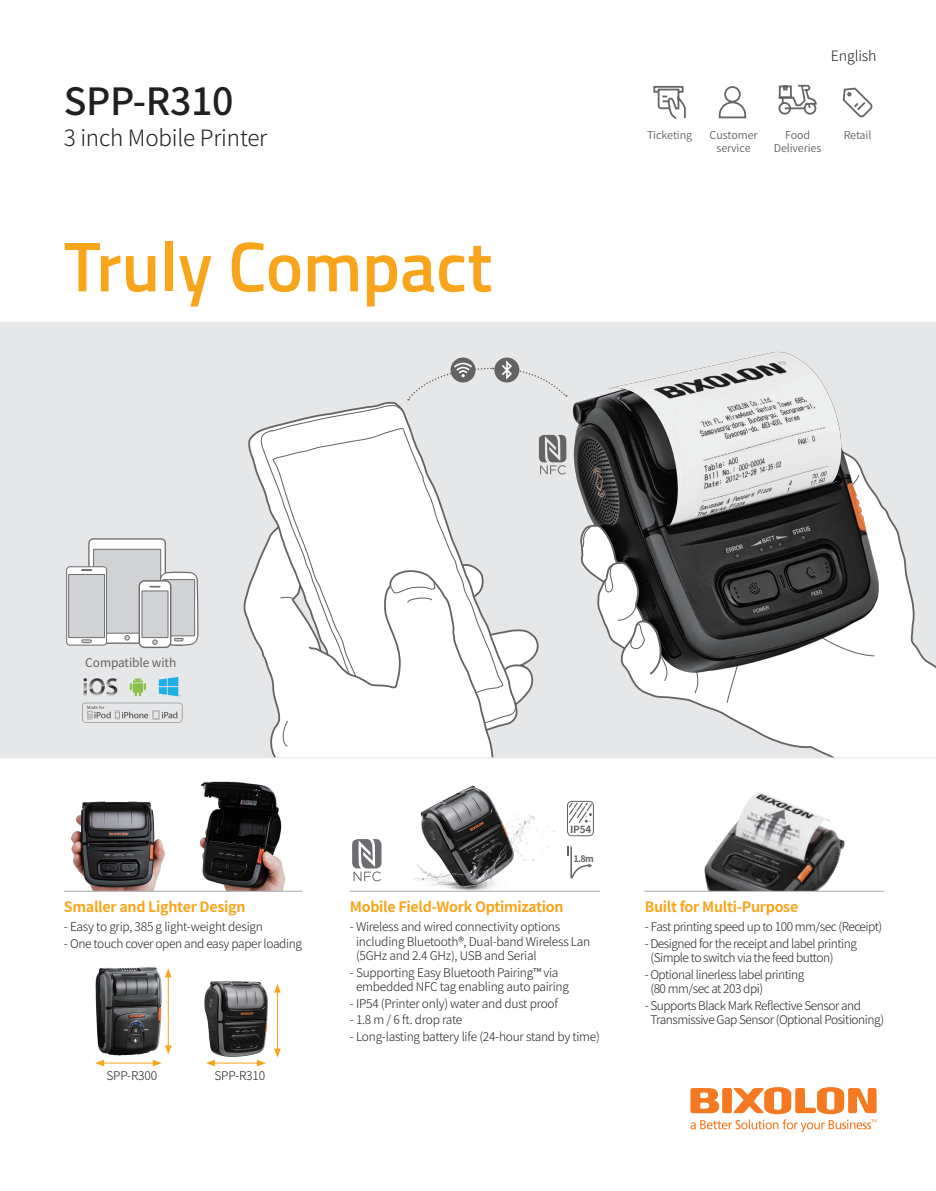
<style>
.page{position:relative;width:936px;height:1191px;background:#fff}
.page>*{position:absolute;margin:0;border:0;box-sizing:border-box;transform-origin:0 0}
.t1{font:600 70.5px "Titillium Web";color:#f9a51b}
.t2{font:500 37.5px "Noto Sans CJ Kkr";letter-spacing:-.01em;color:#231f20}
.t3{font:300 22.5px "Noto Sans CJ Kkr";letter-spacing:-.01em;color:#231f20}
.t4{font:700 14.25px "Noto Sans CJ Kkr";letter-spacing:-.02em;color:#f9a51b}
.t5{font:300 14.25px "Noto Sans CJ Kkr";letter-spacing:-.01em;color:#231f20}
.t6{font:300 12px/14.4px "Noto Sans CJ Kkr";letter-spacing:-.03em;color:#231f20}
.t7{font:12px "Noto Sans CJ Kkr";letter-spacing:-.01em;color:#636361}
.t8{font:600 10.8px/12.9px "Noto Sans CJ Kkr";letter-spacing:-.01em;color:#636361;text-align:center}
.t9{font:700 9.9px "Noto Sans CJ Kkr";color:#636361}
.t10{font:700 9px "Noto Sans CJ Kkr";color:#636361}
</style>
<div class="page">
<img style="left:196px;top:781px;width:107px;height:110px">
<img style="left:64px;top:801px;width:109px;height:90px">
<img style="left:671px;top:792px;width:195px;height:99px">
<hr style="left:64px;top:891px;width:238px;height:1px;background:#a8a9ad">
<hr style="left:644px;top:891px;width:240px;height:1px;background:#a8a9ad">
<img style="left:95px;top:966px;width:77px;height:90px">
<img style="left:204px;top:981px;width:64px;height:76px">
<hr style="left:102px;top:1062px;width:53px;height:1px;background:#f9a51b">
<svg style="left:95px;top:1060px;width:9px;height:6px"></svg>
<hr style="left:168px;top:975px;width:1px;height:72px;background:#f9a51b">
<svg style="left:165px;top:968px;width:6px;height:9px"></svg>
<svg style="left:153px;top:1045px;width:18px;height:21px"></svg>
<hr style="left:212px;top:1062px;width:47px;height:1px;background:#f9a51b">
<svg style="left:206px;top:1059px;width:9px;height:7px"></svg>
<svg style="left:257px;top:1059px;width:9px;height:7px"></svg>
<hr style="left:277px;top:990px;width:1px;height:61px;background:#f9a51b">
<svg style="left:274px;top:983px;width:7px;height:9px"></svg>
<svg style="left:274px;top:1048px;width:7px;height:9px"></svg>
<hr style="left:350px;top:891px;width:250px;height:1px;background:#a8a9ad">
<img style="left:405px;top:785px;width:173px;height:106px">
<div style="left:567px;top:801px;width:26px;height:35px;border:1px solid #636361;border-radius:4px"></div>
<svg style="left:568px;top:802px;width:24px;height:21px"></svg>
<svg style="left:567px;top:846px;width:25px;height:32px"></svg>
<svg style="left:352px;top:839px;width:29px;height:42px"></svg>
<svg style="left:0;top:322px;width:935px;height:436px"></svg>
<svg style="left:842px;top:87px;width:31px;height:31px"></svg>
<svg style="left:653px;top:86px;width:33px;height:33px"></svg>
<svg style="left:718px;top:86px;width:29px;height:33px"></svg>
<svg style="left:778px;top:84px;width:39px;height:31px"></svg>
<svg style="left:690px;top:1087px;width:186px;height:45px"></svg>
<h2 class="t2" style="left:64px;top:80px;width:171px">SPP-R310</h2>
<h3 class="t3" style="left:64px;top:125px;width:205px">3 inch Mobile Printer</h3>
<h1 class="t1" style="left:64px;top:214px;width:430px">Truly Compact</h1>
<p class="t5" style="left:830px;top:48px;width:47px">English</p>
<p class="t8" style="left:647px;top:128px;width:47px">Ticketing</p>
<p class="t8" style="left:843px;top:128px;width:29px">Retail</p>
<p class="t8" style="left:773px;top:128px;width:49px">Food<br>Deliveries</p>
<p class="t8" style="left:709px;top:128px;width:50px">Customer service</p>
<p class="t7" style="left:85px;top:656px;width:92px">Compatible with</p>
<p class="t4" style="left:64px;top:898px;width:183px">Smaller and Lighter Design</p>
<p class="t6" style="left:64px;top:920px;width:200px">- Easy to grip, 385 g light-weight design</p>
<p class="t6" style="left:64px;top:936px;width:240px">- One touch cover open and easy paper loading</p>
<p class="t6" style="left:106px;top:1068px;width:52px">SPP-R300</p>
<p class="t6" style="left:214px;top:1068px;width:52px">SPP-R310</p>
<p class="t9" style="left:570px;top:823px;width:23px">IP54</p>
<p class="t10" style="left:573px;top:853px;width:22px">1.8m</p>
<p class="t4" style="left:350px;top:898px;width:215px">Mobile Field-Work Optimization</p>
<p class="t6" style="left:356px;top:920px;width:236px;text-indent:-6px">- Wireless and wired connectivity options including Bluetooth®, Dual-band Wireless Lan (5GHz and 2.4 GHz), USB and Serial</p>
<p class="t6" style="left:356px;top:965px;width:214px;text-indent:-6px">- Supporting Easy Bluetooth Pairing™ via embedded NFC tag enabling auto pairing</p>
<p class="t6" style="left:350px;top:996px;width:210px">- IP54 (Printer only) water and dust proof</p>
<p class="t6" style="left:350px;top:1013px;width:114px">- 1.8 m / 6 ft. drop rate</p>
<p class="t6" style="left:350px;top:1029px;width:251px">- Long-lasting battery life (24-hour stand by time)</p>
<p class="t4" style="left:644px;top:898px;width:155px">Built for Multi-Purpose</p>
<p class="t6" style="left:644px;top:920px;width:239px">- Fast printing speed up to 100 mm/sec (Receipt)</p>
<p class="t6" style="left:650px;top:936px;width:208px;text-indent:-6px">- Designed for the receipt and label printing (Simple to switch via the feed button)</p>
<p class="t6" style="left:650px;top:967px;width:155px;text-indent:-6px">- Optional linerless label printing (80 mm/sec at 203 dpi)</p>
<p class="t6" style="left:650px;top:998px;width:235px;text-indent:-6px">- Supports Black Mark Reflective Sensor and<br>Transmissive Gap Sensor (Optional Positioning)</p>
</div>
